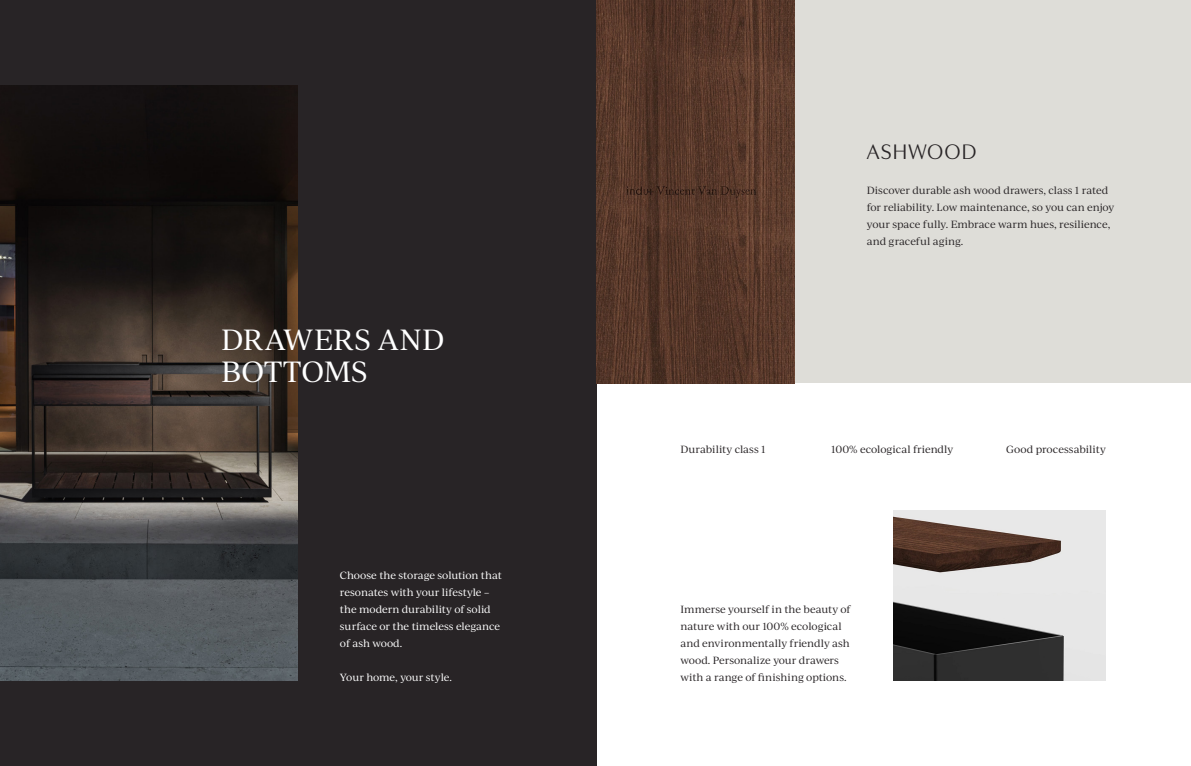
<style>
.page{position:relative;width:1191px;height:766px;background:#fff}
.page>*{position:absolute;margin:0;border:0;box-sizing:border-box;transform-origin:0 0}
.t1{font:28px/32px "Ivy Journal";letter-spacing:.01em;color:#fff}
.t2{font:22px "Utile Display";letter-spacing:.05em;color:#282426}
.t3{font:10px/17px "Ivy Journal";color:#282426}
.t4{font:10px/17px "Ivy Journal";letter-spacing:-.005em;color:#fff}
</style>
<div class="page">
<div style="left:795px;top:0;width:396px;height:383px;background:#deddd8"></div>
<div style="left:0;top:0;width:596px;height:765px;background:#282426"></div>
<img style="left:0;top:85px;width:298px;height:595px">
<img style="left:596px;top:0;width:198px;height:383px">
<img style="left:893px;top:510px;width:213px;height:170px">
<p class="t1" style="left:221px;top:322px;width:224px">DRAWERS AND<br>BOTTOMS</p>
<p class="t4" style="left:340px;top:566px;width:163px">Choose the storage solution that resonates with your lifestyle – the modern durability of solid surface or the timeless elegance of ash wood.</p>
<p class="t4" style="left:340px;top:668px;width:114px">Your home, your style.</p>
<p class="t2" style="left:866px;top:134px;width:111px">ASHWOOD</p>
<p class="t3" style="left:866px;top:181px;width:249px">Discover durable ash wood drawers, class 1 rated for reliability. Low maintenance, so you can enjoy your space fully. Embrace warm hues, resilience, and graceful aging.</p>
<p class="t3" style="left:680px;top:440px;width:87px">Durability class 1</p>
<p class="t3" style="left:831px;top:440px;width:123px">100% ecological friendly</p>
<p class="t3" style="left:1006px;top:440px;width:101px">Good processability</p>
<p class="t3" style="left:680px;top:600px;width:172px">Immerse yourself in the beauty of nature with our 100% ecological and environmentally friendly ash wood. Personalize your drawers with a range of finishing options.</p>
</div>
